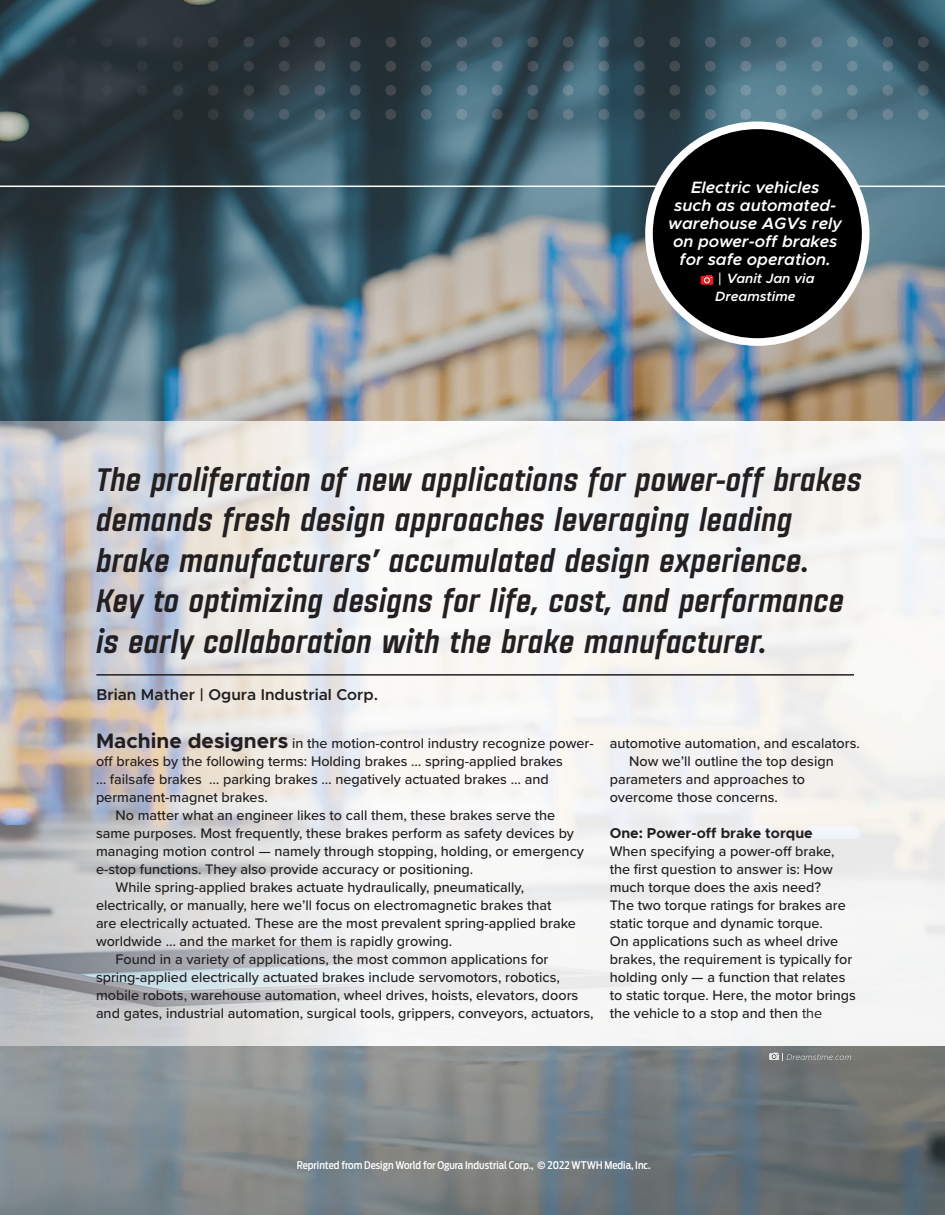
<style>
.page{position:relative;width:945px;height:1215px;background:#fff}
.page>*{position:absolute;margin:0;border:0;box-sizing:border-box;transform-origin:0 0}
.t1{font:italic 900 31.5px/40.5px "Citadina";letter-spacing:-.01em;color:#231f20}
.t2{font:italic 600 16.5px/18px "Metropolis";color:#fff;text-align:center}
.t3{font:600 15.75px "Metropolis";color:#231f20}
.t4{font:500 14.4px/18px "Proxima Nova";color:#231f20}
.t5{font:700 14.4px "Metropolis";color:#231f20}
.t6{font:italic 600 13.5px/18px "Metropolis";color:#fff}
.t7{font:500 10.5px "Antenna Cond";color:#fff}
.s1{font-family:"Antenna Cond";font-weight:300}
.s2{font-family:"Metropolis";font-weight:700;font-size:21px}
.s3{font-weight:400}
.s4{font-family:"Museo Sans 700";font-weight:400}
</style>
<div class="page">
<img style="left:0;top:0;width:945px;height:1215px">
<img style="left:0;top:422px;width:945px;height:624px">
<hr style="left:0;top:186px;width:945px;height:1px;background:#fff">
<img style="left:0;top:37px;width:945px;height:21px">
<img style="left:0;top:61px;width:945px;height:21px">
<img style="left:0;top:85px;width:945px;height:21px">
<img style="left:169px;top:109px;width:776px;height:21px">
<hr style="left:96px;top:674px;width:758px;height:2px;background:#231f20">
<div style="left:649px;top:125px;width:217px;height:217px;background:#000001;border-radius:50%"></div>
<div style="left:645px;top:122px;width:225px;height:224px;border:8px solid #fff;border-radius:50%"></div>
<div style="left:701px;top:276px;width:12px;height:9px;background:#ee1d23"></div>
<svg style="left:704px;top:275px;width:8px;height:8px"></svg>
<svg style="left:769px;top:1053px;width:14px;height:8px"></svg>
<img style="left:787px;top:1054px;width:64px;height:6px">
<p class="t2" style="left:668px;top:179px;width:175px">Electric vehicles<br>such as automated&shy;warehouse AGVs rely on power-off brakes for safe operation.</p>
<p class="t6" style="left:715px;top:270px;width:101px"><span class="s1">|</span> Vanit Jan via<br>Dreamstime</p>
<p class="t1" style="left:94px;top:458px;width:767px">The proliferation of new applications for power-off brakes demands fresh design approaches leveraging leading brake manufacturers’ accumulated design experience.<br>Key to optimizing designs for life, cost, and performance is early collaboration with the brake manufacturer.</p>
<p class="t3" style="left:97px;top:684px;width:283px">Brian Mather | Ogura Industrial Corp.</p>
<p class="t4" style="left:96px;top:734px;width:499px"><span class="s2">Machine designers</span> in the motion-control industry recognize power-</p>
<p class="t4" style="left:96px;top:752px;width:469px">off brakes by the following terms: Holding brakes … spring-applied brakes</p>
<p class="t4" style="left:96px;top:770px;width:454px">… failsafe brakes … parking brakes … negatively actuated brakes … and</p>
<p class="t4" style="left:96px;top:788px;width:173px">permanent-magnet brakes.</p>
<p class="t4" style="left:116px;top:806px;width:441px">No matter what an engineer likes to call them, these brakes serve the</p>
<p class="t4" style="left:96px;top:824px;width:480px">same purposes. Most frequently, these brakes perform as safety devices by</p>
<p class="t4" style="left:96px;top:842px;width:490px">managing motion control — namely through stopping, holding, or emergency</p>
<p class="t4" style="left:96px;top:860px;width:379px">e-stop functions. They also provide accuracy or positioning.</p>
<p class="t4" style="left:116px;top:878px;width:410px">While spring-applied brakes actuate hydraulically, pneumatically,</p>
<p class="t4" style="left:96px;top:896px;width:457px">electrically, or manually, here we’ll focus on electromagnetic brakes that</p>
<p class="t4" style="left:96px;top:914px;width:481px">are electrically actuated. These are the most prevalent spring-applied brake</p>
<p class="t4" style="left:96px;top:932px;width:358px">worldwide … and the market for them is rapidly growing.</p>
<p class="t4" style="left:116px;top:950px;width:435px">Found in a variety of applications, the most common applications for</p>
<p class="t4" style="left:96px;top:968px;width:465px">spring-applied electrically actuated brakes include servomotors, robotics,</p>
<p class="t4" style="left:96px;top:986px;width:484px">mobile robots, warehouse automation, wheel drives, hoists, elevators, doors</p>
<p class="t4" style="left:96px;top:1004px;width:499px">and gates, industrial automation, surgical tools, grippers, conveyors, actuators,</p>
<p class="t4" style="left:610px;top:734px;width:252px">automotive automation, and escalators.</p>
<p class="t4" style="left:629px;top:752px;width:206px">Now we’ll outline the top design</p>
<p class="t4" style="left:610px;top:770px;width:197px">parameters and approaches to</p>
<p class="t4" style="left:610px;top:788px;width:170px">overcome those concerns.</p>
<p class="t5" style="left:610px;top:824px;width:205px">One: Power-off brake torque</p>
<p class="t4" style="left:610px;top:842px;width:248px">When specifying a power-off brake, the first question to answer is: How much torque does the axis need?<br>The two torque ratings for brakes are static torque and dynamic torque.<br>On applications such as wheel drive brakes, the requirement is typically for holding only — a function that relates to static torque. Here, the motor brings the vehicle to a stop and then <span class="s3">the</span></p>
<p class="t7" style="left:297px;top:1159px;width:355px">Reprinted from Design World for Ogura Industrial Corp., <span class="s4">©</span> 2022 WTWH Media, Inc.</p>
</div>
